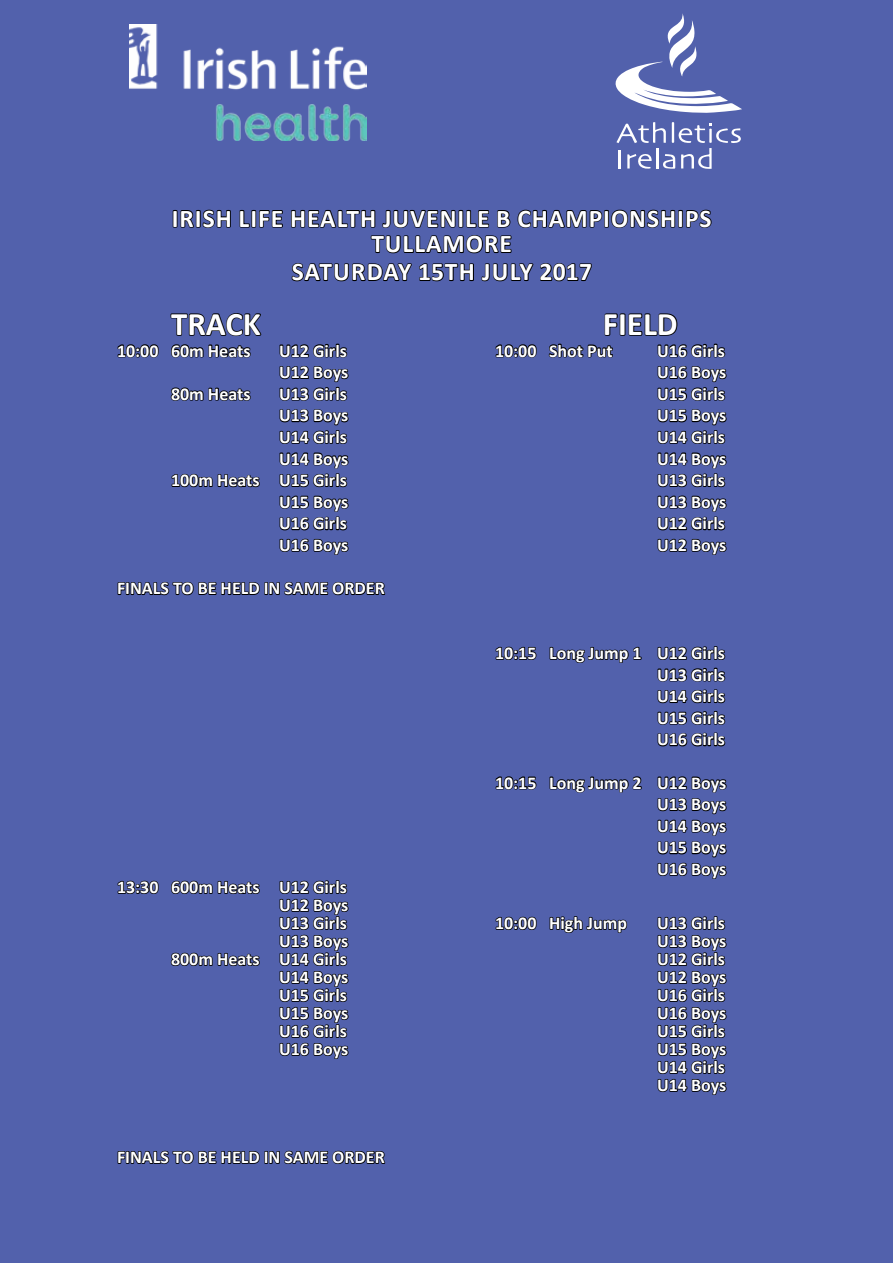
<style>
.page{position:relative;width:893px;height:1263px;background:#5261ac}
.page>*{position:absolute;margin:0;border:0;box-sizing:border-box;transform-origin:0 0}
.t1{font:700 33px "Calibri";color:#fff}
.t2{font:700 25.5px/25.3px "Calibri";letter-spacing:.04em;color:#fff;text-align:center}
.t3{font:700 18px/21.6px "Calibri";color:#fff;text-align:justify}
</style>
<div class="page">
<svg style="left:172px;top:209px;width:59px;height:19px"></svg>
<svg style="left:239px;top:209px;width:44px;height:19px"></svg>
<svg style="left:291px;top:209px;width:421px;height:73px"></svg>
<svg style="left:615px;top:13px;width:127px;height:100px"></svg>
<svg style="left:616px;top:122px;width:125px;height:47px"></svg>
<img style="left:130px;top:25px;width:236px;height:116px">
<svg style="left:170px;top:313px;width:92px;height:24px"></svg>
<svg style="left:117px;top:344px;width:42px;height:14px"></svg>
<svg style="left:171px;top:344px;width:80px;height:14px"></svg>
<svg style="left:279px;top:343px;width:69px;height:15px"></svg>
<svg style="left:495px;top:344px;width:42px;height:14px"></svg>
<svg style="left:548px;top:313px;width:178px;height:45px"></svg>
<svg style="left:170px;top:387px;width:81px;height:14px"></svg>
<svg style="left:279px;top:365px;width:70px;height:36px"></svg>
<svg style="left:657px;top:365px;width:70px;height:36px"></svg>
<svg style="left:171px;top:473px;width:89px;height:15px"></svg>
<svg style="left:279px;top:409px;width:70px;height:79px"></svg>
<svg style="left:657px;top:409px;width:70px;height:79px"></svg>
<svg style="left:279px;top:495px;width:70px;height:36px"></svg>
<svg style="left:657px;top:495px;width:70px;height:36px"></svg>
<svg style="left:279px;top:538px;width:70px;height:17px"></svg>
<svg style="left:657px;top:538px;width:70px;height:17px"></svg>
<svg style="left:117px;top:581px;width:269px;height:15px"></svg>
<svg style="left:495px;top:646px;width:42px;height:14px"></svg>
<svg style="left:549px;top:646px;width:93px;height:17px"></svg>
<svg style="left:657px;top:646px;width:69px;height:58px"></svg>
<svg style="left:657px;top:710px;width:69px;height:37px"></svg>
<svg style="left:495px;top:776px;width:42px;height:14px"></svg>
<svg style="left:549px;top:776px;width:93px;height:17px"></svg>
<svg style="left:657px;top:776px;width:70px;height:103px"></svg>
<svg style="left:117px;top:880px;width:42px;height:14px"></svg>
<svg style="left:171px;top:880px;width:89px;height:14px"></svg>
<svg style="left:495px;top:916px;width:42px;height:14px"></svg>
<svg style="left:549px;top:916px;width:79px;height:17px"></svg>
<svg style="left:170px;top:952px;width:90px;height:14px"></svg>
<svg style="left:279px;top:880px;width:70px;height:179px"></svg>
<svg style="left:657px;top:916px;width:70px;height:179px"></svg>
<svg style="left:117px;top:1150px;width:269px;height:15px"></svg>
<h2 class="t2" style="left:172px;top:205px;width:541px">IRISH LIFE HEALTH JUVENILE B CHAMPIONSHIPS<br>TULLAMORE</h2>
<h2 class="t2" style="left:292px;top:258px;width:302px">SATURDAY 15TH JULY 2017</h2>
<h1 class="t1" style="left:171px;top:301px;width:92px">TRACK</h1>
<h1 class="t1" style="left:603px;top:301px;width:76px">FIELD</h1>
<p class="t3" style="left:117px;top:339px;width:135px">10:00 60m Heats</p>
<p class="t3" style="left:279px;top:339px;width:69px">U12 Girls</p>
<p class="t3" style="left:495px;top:339px;width:119px">10:00 Shot Put</p>
<p class="t3" style="left:657px;top:339px;width:69px">U16 Girls</p>
<p class="t3" style="left:279px;top:361px;width:71px">U12 Boys</p>
<p class="t3" style="left:657px;top:361px;width:71px">U16 Boys</p>
<p class="t3" style="left:171px;top:382px;width:81px">80m Heats</p>
<p class="t3" style="left:279px;top:382px;width:69px">U13 Girls</p>
<p class="t3" style="left:657px;top:382px;width:69px">U15 Girls</p>
<p class="t3" style="left:279px;top:404px;width:71px">U13 Boys</p>
<p class="t3" style="left:657px;top:404px;width:71px">U15 Boys</p>
<p class="t3" style="left:279px;top:426px;width:69px">U14 Girls</p>
<p class="t3" style="left:657px;top:426px;width:69px">U14 Girls</p>
<p class="t3" style="left:279px;top:447px;width:71px">U14 Boys</p>
<p class="t3" style="left:657px;top:447px;width:71px">U14 Boys</p>
<p class="t3" style="left:171px;top:469px;width:177px">100m Heats U15 Girls</p>
<p class="t3" style="left:657px;top:469px;width:69px">U13 Girls</p>
<p class="t3" style="left:279px;top:490px;width:71px">U15 Boys</p>
<p class="t3" style="left:657px;top:490px;width:71px">U13 Boys</p>
<p class="t3" style="left:279px;top:512px;width:69px">U16 Girls</p>
<p class="t3" style="left:657px;top:512px;width:69px">U12 Girls</p>
<p class="t3" style="left:279px;top:534px;width:71px">U16 Boys</p>
<p class="t3" style="left:657px;top:534px;width:71px">U12 Boys</p>
<p class="t3" style="left:117px;top:577px;width:269px">FINALS TO BE HELD IN SAME ORDER</p>
<p class="t3" style="left:279px;top:877px;width:71px;line-height:18px;text-indent:-162px">13:30 600m Heats U12 Girls U12 Boys U13 Girls</p>
<p class="t3" style="left:657px;top:642px;width:69px;text-indent:-162px">10:15 Long Jump 1 U12 Girls U13 Girls U14 Girls U15 Girls U16 Girls</p>
<p class="t3" style="left:657px;top:771px;width:71px;text-indent:-162px">10:15 Long Jump 2 U12 Boys U13 Boys U14 Boys U15 Boys U16 Boys</p>
<p class="t3" style="left:495px;top:912px;width:133px">10:00 High Jump</p>
<p class="t3" style="left:657px;top:912px;width:69px">U13 Girls</p>
<p class="t3" style="left:279px;top:930px;width:71px">U13 Boys</p>
<p class="t3" style="left:657px;top:930px;width:71px">U13 Boys</p>
<p class="t3" style="left:171px;top:948px;width:177px">800m Heats U14 Girls</p>
<p class="t3" style="left:657px;top:948px;width:69px">U12 Girls</p>
<p class="t3" style="left:279px;top:966px;width:71px">U14 Boys</p>
<p class="t3" style="left:657px;top:966px;width:71px">U12 Boys</p>
<p class="t3" style="left:279px;top:984px;width:69px">U15 Girls</p>
<p class="t3" style="left:657px;top:984px;width:69px">U16 Girls</p>
<p class="t3" style="left:279px;top:1002px;width:71px">U15 Boys</p>
<p class="t3" style="left:657px;top:1002px;width:71px">U16 Boys</p>
<p class="t3" style="left:279px;top:1020px;width:69px">U16 Girls</p>
<p class="t3" style="left:657px;top:1020px;width:69px">U15 Girls</p>
<p class="t3" style="left:279px;top:1038px;width:71px">U16 Boys</p>
<p class="t3" style="left:657px;top:1039px;width:71px;line-height:18px">U15 Boys U14 Girls U14 Boys</p>
<p class="t3" style="left:117px;top:1146px;width:269px">FINALS TO BE HELD IN SAME ORDER</p>
</div>
